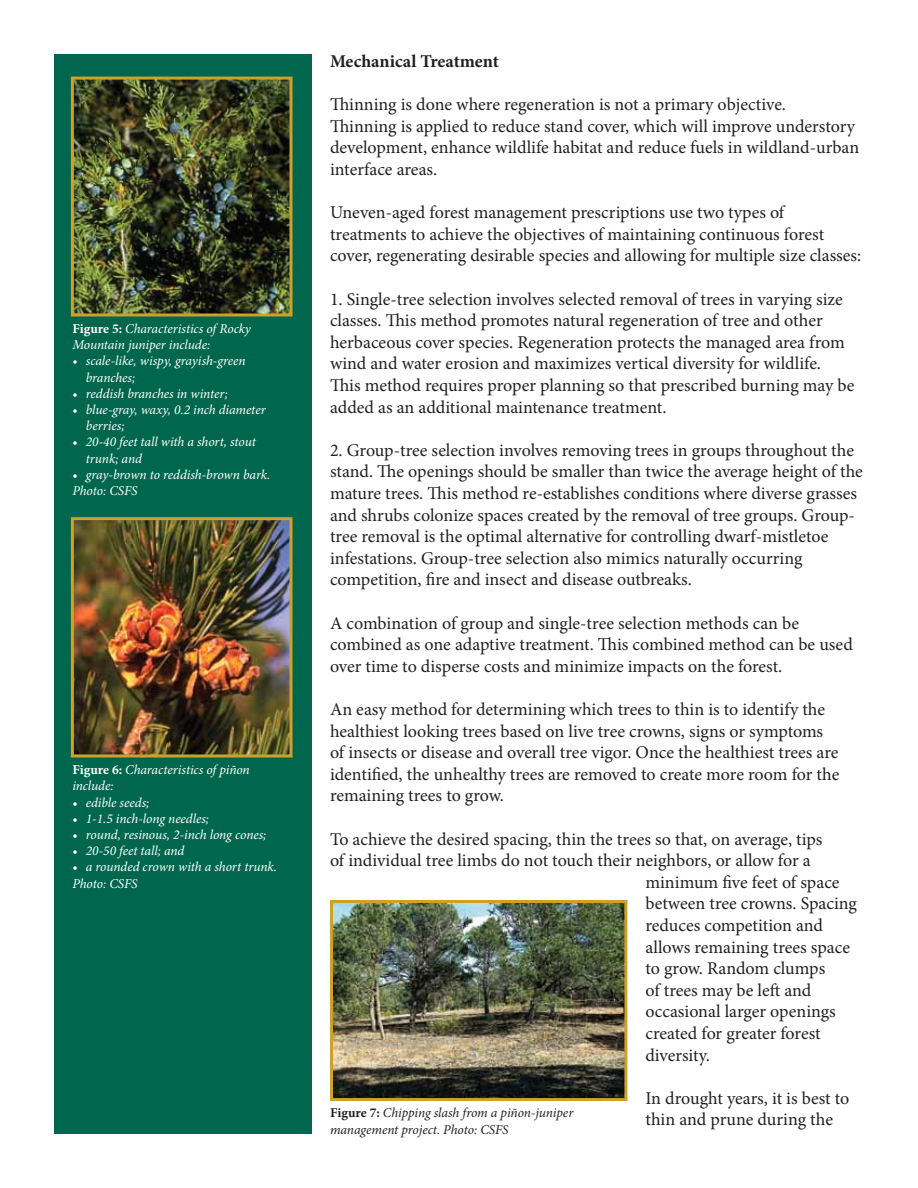
<style>
.page{position:relative;width:918px;height:1188px;background:#fff}
.page>*{position:absolute;margin:0;border:0;box-sizing:border-box;transform-origin:0 0}
.t1{font:18px/21.6px "Minion Pro";color:#231f20}
.t2{font:700 18px "Minion Pro";color:#231f20}
.t3{font:italic 13.5px/16.2px "Minion Pro";letter-spacing:-.01em;color:#fff}
.t4{font:italic 13.5px/16.2px "Minion Pro";letter-spacing:-.01em;color:#231f20}
.s1{font-weight:700;font-style:normal}
</style>
<div class="page">
<div style="left:54px;top:54px;width:258px;height:1080px;background:#00674e"></div>
<img style="left:75px;top:521px;width:213px;height:233px">
<div style="left:71px;top:517px;width:221px;height:241px;border:3px solid #cea12b"></div>
<img style="left:75px;top:81px;width:213px;height:231px">
<div style="left:71px;top:77px;width:221px;height:239px;border:3px solid #cea12b"></div>
<img style="left:334px;top:904px;width:289px;height:193px">
<div style="left:330px;top:900px;width:297px;height:201px;border:3px solid #cea12b"></div>
<p class="t3" style="left:72px;top:321px;width:180px"><span class="s1">Figure 5:</span> Characteristics of Rocky<br>Mountain juniper include:</p>
<p class="t3" style="left:86px;top:353px;width:161px;text-indent:-14px">• scale-like, wispy, grayish-green branches;</p>
<p class="t3" style="left:72px;top:385px;width:157px">• reddish branches in winter;</p>
<p class="t3" style="left:86px;top:402px;width:181px;text-indent:-14px">• blue-gray, waxy, 0.2 inch diameter berries;</p>
<p class="t3" style="left:86px;top:434px;width:172px;text-indent:-14px">• 20-40 feet tall with a short, stout trunk; and</p>
<p class="t3" style="left:72px;top:466px;width:199px">• gray-brown to reddish-brown bark.<br>Photo: CSFS</p>
<p class="t3" style="left:72px;top:762px;width:179px"><span class="s1">Figure 6:</span> Characteristics of piñon include:</p>
<p class="t3" style="left:72px;top:794px;width:79px">• edible seeds;</p>
<p class="t3" style="left:72px;top:810px;width:138px">• 1-1.5 inch-long needles;</p>
<p class="t3" style="left:72px;top:827px;width:196px">• round, resinous, 2-inch long cones;</p>
<p class="t3" style="left:72px;top:843px;width:113px">• 20-50 feet tall; and</p>
<p class="t3" style="left:72px;top:859px;width:206px">• a rounded crown with a short trunk.<br>Photo: CSFS</p>
<p class="t2" style="left:330px;top:49px;width:170px">Mechanical Treatment</p>
<p class="t1" style="left:330px;top:94px;width:531px">Thinning is done where regeneration is not a primary objective.<br>Thinning is applied to reduce stand cover, which will improve understory development, enhance wildlife habitat and reduce fuels in wildland-urban interface areas.</p>
<p class="t1" style="left:330px;top:202px;width:533px">Uneven-aged forest management prescriptions use two types of treatments to achieve the objectives of maintaining continuous forest cover, regenerating desirable species and allowing for multiple size classes:</p>
<p class="t1" style="left:330px;top:288px;width:526px">1. Single-tree selection involves selected removal of trees in varying size classes. This method promotes natural regeneration of tree and other herbaceous cover species. Regeneration protects the managed area from wind and water erosion and maximizes vertical diversity for wildlife.<br>This method requires proper planning so that prescribed burning may be added as an additional maintenance treatment.</p>
<p class="t1" style="left:330px;top:439px;width:534px">2. Group-tree selection involves removing trees in groups throughout the stand. The openings should be smaller than twice the average height of the mature trees. This method re-establishes conditions where diverse grasses and shrubs colonize spaces created by the removal of tree groups. Group&shy;tree removal is the optimal alternative for controlling dwarf-mistletoe infestations. Group-tree selection also mimics naturally occurring competition, fire and insect and disease outbreaks.</p>
<p class="t1" style="left:330px;top:612px;width:524px">A combination of group and single-tree selection methods can be combined as one adaptive treatment. This combined method can be used over time to disperse costs and minimize impacts on the forest.</p>
<p class="t1" style="left:330px;top:699px;width:511px">An easy method for determining which trees to thin is to identify the healthiest looking trees based on live tree crowns, signs or symptoms of insects or disease and overall tree vigor. Once the healthiest trees are identified, the unhealthy trees are removed to create more room for the remaining trees to grow.</p>
<p class="t1" style="left:330px;top:828px;width:494px">To achieve the desired spacing, thin the trees so that, on average, tips</p>
<p class="t1" style="left:330px;top:850px;width:482px">of individual tree limbs do not touch their neighbors, or allow for a</p>
<p class="t1" style="left:645px;top:871px;width:196px">minimum five feet of space</p>
<p class="t1" style="left:645px;top:893px;width:213px">between tree crowns. Spacing</p>
<p class="t1" style="left:645px;top:915px;width:179px">reduces competition and</p>
<p class="t1" style="left:645px;top:936px;width:206px">allows remaining trees space</p>
<p class="t1" style="left:645px;top:958px;width:181px">to grow. Random clumps</p>
<p class="t1" style="left:645px;top:979px;width:167px">of trees may be left and</p>
<p class="t1" style="left:645px;top:1001px;width:192px">occasional larger openings</p>
<p class="t1" style="left:645px;top:1023px;width:177px">created for greater forest</p>
<p class="t1" style="left:645px;top:1044px;width:66px">diversity.</p>
<p class="t1" style="left:645px;top:1087px;width:205px">In drought years, it is best to thin and prune during the</p>
<p class="t4" style="left:330px;top:1105px;width:245px"><span class="s1">Figure 7:</span> Chipping slash from a piñon-juniper management project. Photo: CSFS</p>
</div>
